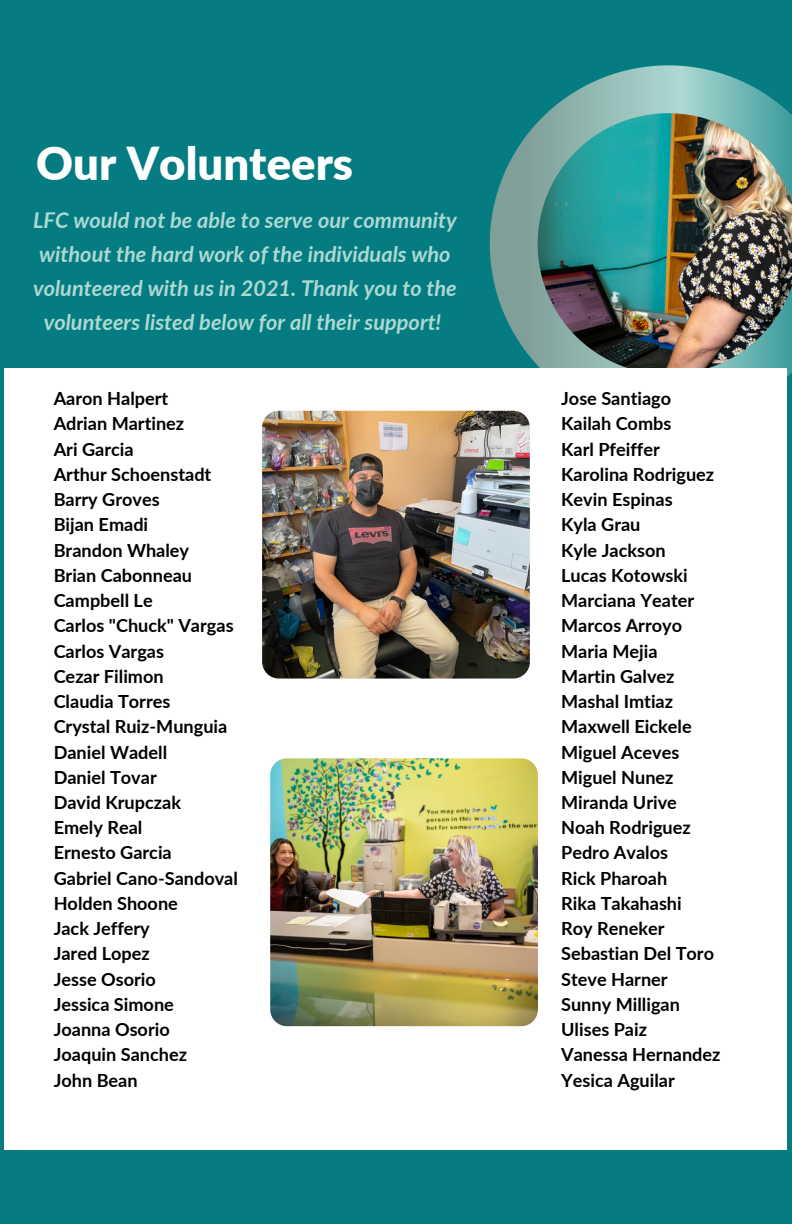
<style>
.page{position:relative;width:792px;height:1224px;background:#047c81}
.page>*{position:absolute;margin:0;border:0;box-sizing:border-box;transform-origin:0 0}
.t1{font:900 45.4px "Lato";color:#fff}
.t2{font:italic 700 21.8px/34px "Lato";color:#add9d2;text-align:center}
.t3{font:700 18.2px/25.2px "Lato";color:#000}
</style>
<div class="page">
<img style="left:490px;top:65px;width:302px;height:312px">
<div style="left:4px;top:368px;width:783px;height:781px;background:#fff"></div>
<img style="left:262px;top:411px;width:268px;height:267px;border-radius:17px">
<img style="left:270px;top:758px;width:268px;height:268px;border-radius:17px">
<h1 class="t1" style="left:36px;top:136px;width:318px">Our Volunteers</h1>
<p class="t2" style="left:33px;top:202px;width:425px">LFC would not be able to serve our community without the hard work of the individuals who volunteered with us in 2021. Thank you to the volunteers listed below for all their support!</p>
<p class="t3" style="left:54px;top:386px;width:186px">Aaron Halpert<br>Adrian Martinez<br>Ari Garcia<br>Arthur Schoenstadt<br>Barry Groves<br>Bijan Emadi<br>Brandon Whaley<br>Brian Cabonneau<br>Campbell Le<br>Carlos "Chuck" Vargas<br>Carlos Vargas<br>Cezar Filimon<br>Claudia Torres<br>Crystal Ruiz-Munguia<br>Daniel Wadell<br>Daniel Tovar<br>David Krupczak<br>Emely Real<br>Ernesto Garcia<br>Gabriel Cano-Sandoval<br>Holden Shoone<br>Jack Jeffery<br>Jared Lopez<br>Jesse Osorio<br>Jessica Simone<br>Joanna Osorio<br>Joaquin Sanchez<br>John Bean</p>
<p class="t3" style="left:561px;top:386px;width:161px">Jose Santiago<br>Kailah Combs<br>Karl Pfeiffer<br>Karolina Rodriguez<br>Kevin Espinas<br>Kyla Grau<br>Kyle Jackson<br>Lucas Kotowski<br>Marciana Yeater<br>Marcos Arroyo<br>Maria Mejia<br>Martin Galvez<br>Mashal Imtiaz<br>Maxwell Eickele<br>Miguel Aceves<br>Miguel Nunez<br>Miranda Urive<br>Noah Rodriguez<br>Pedro Avalos<br>Rick Pharoah<br>Rika Takahashi<br>Roy Reneker<br>Sebastian Del Toro<br>Steve Harner<br>Sunny Milligan<br>Ulises Paiz<br>Vanessa Hernandez<br>Yesica Aguilar</p>
</div>
